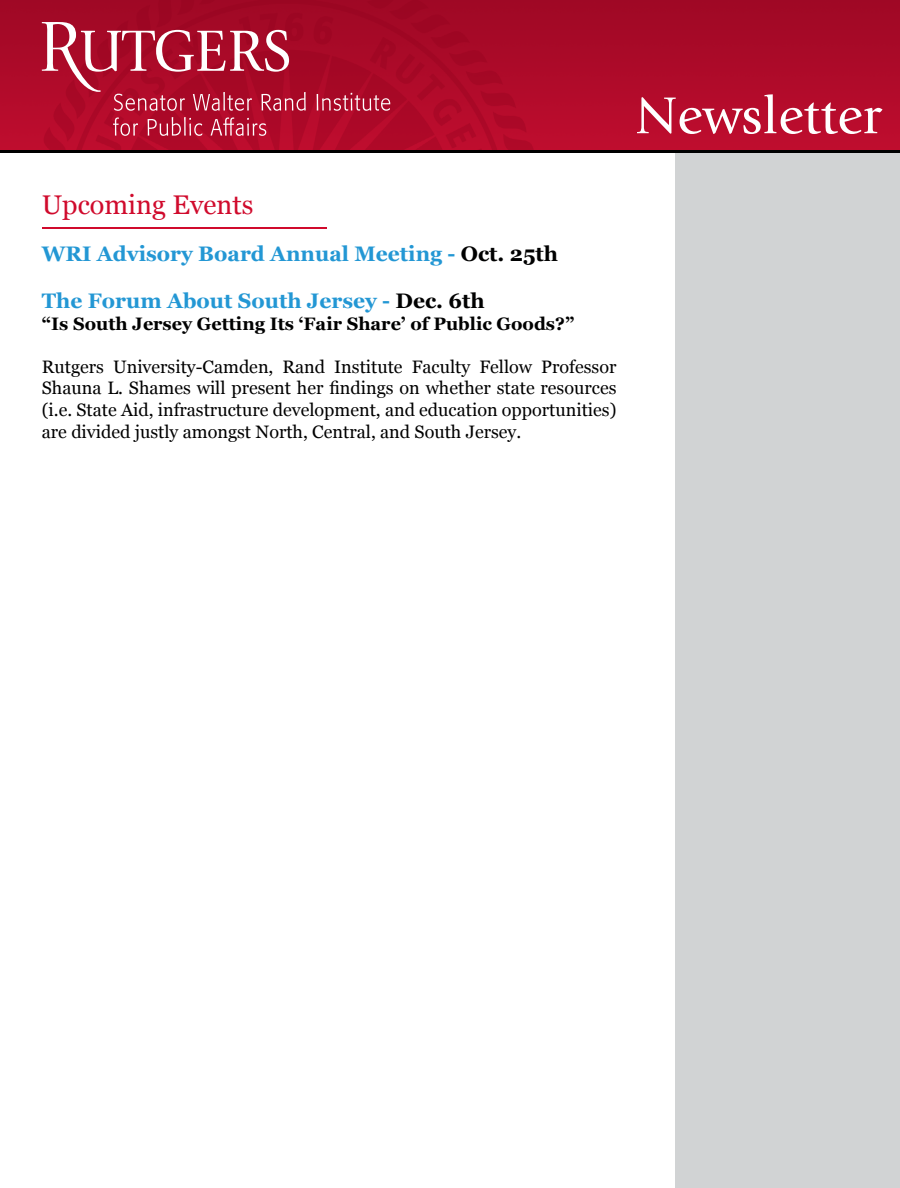
<style>
.page{position:relative;width:900px;height:1188px;background:#fff}
.page>*{position:absolute;margin:0;border:0;box-sizing:border-box;transform-origin:0 0}
.t1{font:54px "Giovanni Std";color:#fff}
.t2{font:27px "Georgia";color:#d00a2c}
.t3{font:700 21px "Georgia";color:#2397d4}
.t4{font:18px/21.6px "Georgia";color:#000;text-align:justify}
.t5{font:700 18px "Georgia";color:#000101}
.s1{color:#000101}
</style>
<div class="page">
<div style="left:675px;top:153px;width:225px;height:1035px;background:#d1d3d4"></div>
<img style="left:0;top:0;width:900px;height:150px">
<hr style="left:0;top:150px;width:900px;height:3px;background:#000">
<svg style="left:317px;top:93px;width:73px;height:18px"></svg>
<svg style="left:113px;top:117px;width:25px;height:19px"></svg>
<svg style="left:148px;top:117px;width:54px;height:19px"></svg>
<svg style="left:211px;top:117px;width:55px;height:19px"></svg>
<svg style="left:42px;top:22px;width:264px;height:89px;background:#b6314a"></svg>
<hr style="left:42px;top:227px;width:285px;height:1px;background:#d00a2c">
<h1 class="t1" style="left:635px;top:85px;width:248px">Newsletter</h1>
<h2 class="t2" style="left:42px;top:189px;width:213px">Upcoming Events</h2>
<p class="t3" style="left:42px;top:240px;width:518px">WRI Advisory Board Annual Meeting - <span class="s1">Oct. 25th</span></p>
<p class="t3" style="left:42px;top:287px;width:444px">The Forum About South Jersey - <span class="s1">Dec. 6th</span></p>
<p class="t5" style="left:42px;top:312px;width:534px">“Is South Jersey Getting Its ‘Fair Share’ of Public Goods?”</p>
<p class="t4" style="left:42px;top:356px;width:576px">Rutgers University-Camden, Rand Institute Faculty Fellow Professor Shauna L. Shames will present her findings on whether state resources (i.e. State Aid, infrastructure development, and education opportunities) are divided justly amongst North, Central, and South Jersey.</p>
</div>
